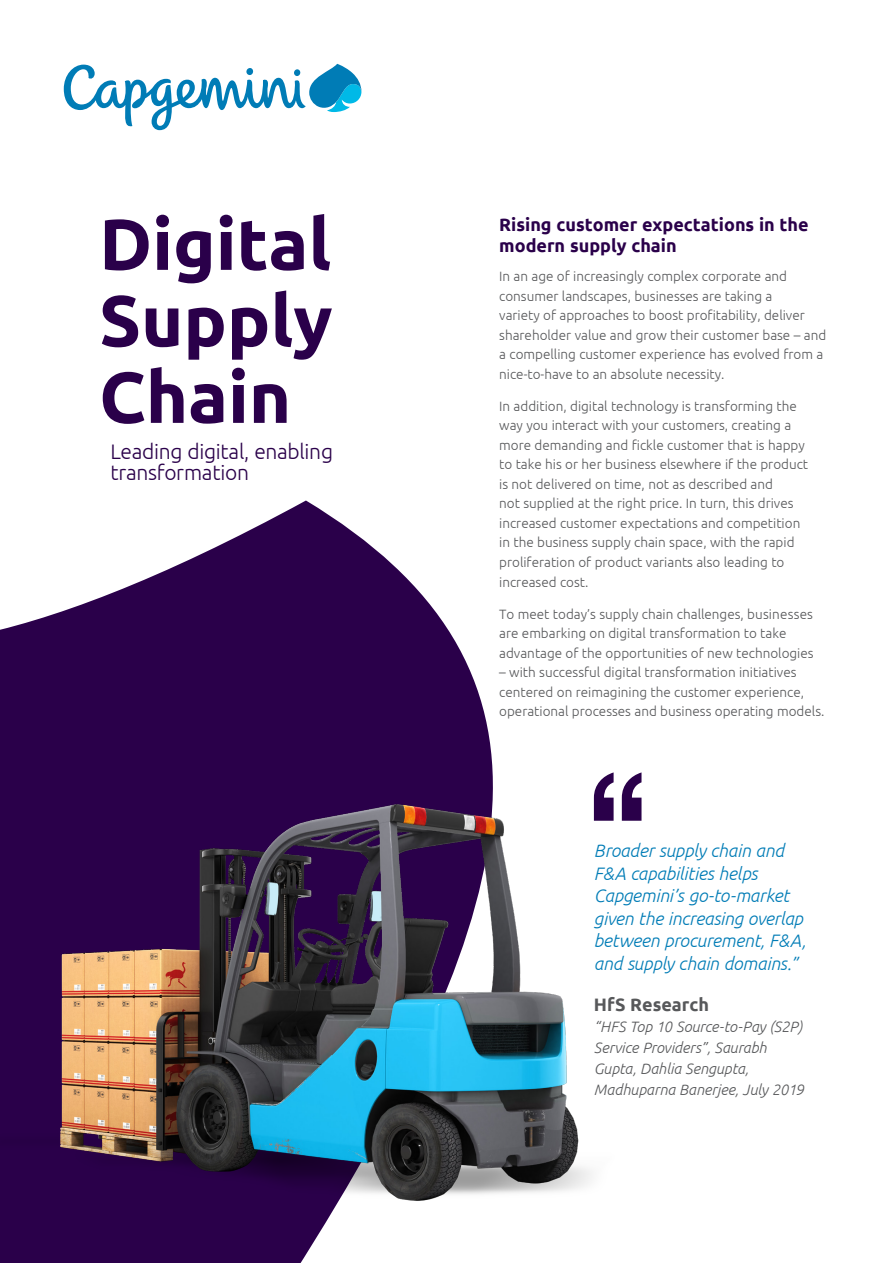
<style>
.page{position:relative;width:893px;height:1263px;background:#fff}
.page>*{position:absolute;margin:0;border:0;box-sizing:border-box;transform-origin:0 0}
.t1{font:700 72px "Ubuntu";color:#2a004a}
.subtitle{font:300 21px "Ubuntu";letter-spacing:-.015em;color:#2a004a}
.pullquote-title{font:italic 300 18px/22.5px "Ubuntu";letter-spacing:-.01em;color:#007cb6}
.head1{font:700 18px/21px "Ubuntu";color:#2a004a}
.head1-2{font:700 18px "Ubuntu";color:#57585a}
.head1-3{font:italic 300 15px/21px "Ubuntu";color:#57585a}
.head1-4{font:300 13.5px/19.5px "Ubuntu";color:#57585a}
</style>
<div class="page">
<svg style="left:0;top:500px;width:492px;height:763px;fill:#2a004a"></svg>
<img style="left:0;top:756px;width:594px;height:494px">
<svg style="left:64px;top:64px;width:297px;height:66px"></svg>
<svg style="left:594px;top:772px;width:47px;height:49px"></svg>
<p class="t1" style="left:99px;top:201px;width:233px">Digital</p>
<p class="t1" style="left:99px;top:277px;width:235px">Supply</p>
<p class="t1" style="left:99px;top:354px;width:194px">Chain</p>
<p class="subtitle" style="left:110px;top:439px;width:224px">Leading digital, enabling</p>
<p class="subtitle" style="left:110px;top:460px;width:140px">transformation</p>
<p class="head1" style="left:499px;top:214px;width:311px">Rising customer expectations in the modern supply chain</p>
<p class="head1-4" style="left:499px;top:266px;width:329px">In an age of increasingly complex corporate and consumer landscapes, businesses are taking a<br>variety of approaches to boost profitability, deliver shareholder value and grow their customer base – and a compelling customer experience has evolved from a nice-to-have to an absolute necessity.</p>
<p class="head1-4" style="left:499px;top:396px;width:310px">In addition, digital technology is transforming the way you interact with your customers, creating a more demanding and fickle customer that is happy to take his or her business elsewhere if the product is not delivered on time, not as described and<br>not supplied at the right price. In turn, this drives increased customer expectations and competition in the business supply chain space, with the rapid proliferation of product variants also leading to increased cost.</p>
<p class="head1-4" style="left:499px;top:604px;width:316px">To meet today’s supply chain challenges, businesses are embarking on digital transformation to take advantage of the opportunities of new technologies</p>
<p class="head1-4" style="left:499px;top:662px;width:327px">– with successful digital transformation initiatives centered on reimagining the customer experience, operational processes and business operating models.</p>
<p class="pullquote-title" style="left:594px;top:839px;width:214px">Broader supply chain and<br>F&amp;A capabilities helps<br>Capgemini’s go-to-market given the increasing overlap between procurement, F&amp;A, and supply chain domains.”</p>
<p class="head1-2" style="left:594px;top:993px;width:117px">HfS Research</p>
<p class="head1-3" style="left:594px;top:1015px;width:211px">“HFS Top 10 Source-to-Pay (S2P)<br>Service Providers”, Saurabh<br>Gupta, Dahlia Sengupta,<br>Madhuparna Banerjee, July 2019</p>
</div>
